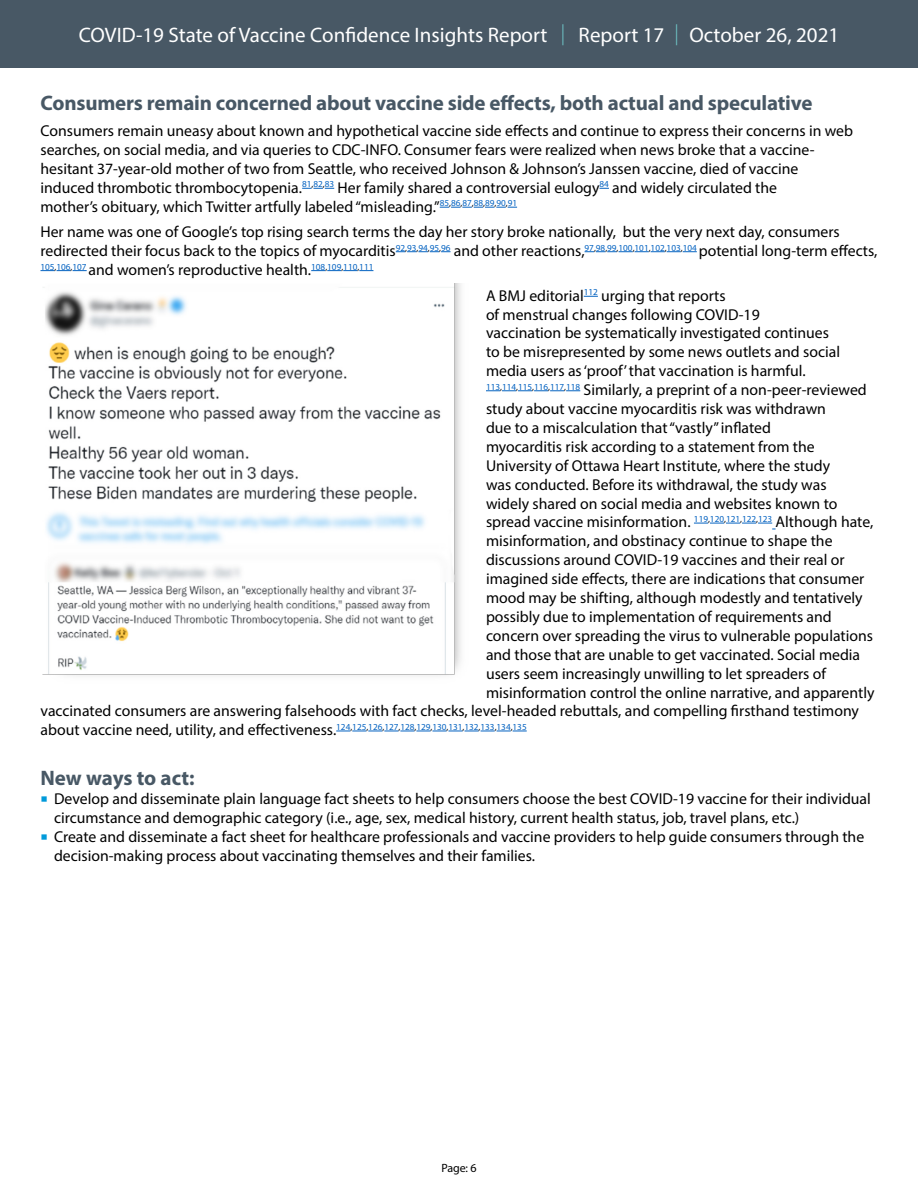
<style>
.page{position:relative;width:918px;height:1188px;background:#fff}
.page>*{position:absolute;margin:0;border:0;box-sizing:border-box;transform-origin:0 0}
.t1{font:700 21px "Myriad Pro";letter-spacing:-.01em;color:#485865}
.t2{font:21px "Myriad Pro";color:#fff}
.L{font:15.75px/18.9px "Myriad Pro";color:#000}
.t3{font:12px "Myriad Pro";color:#000}
.s1{font-weight:300;color:#70cacb}
</style>
<div class="page">
<div style="left:0;top:0;width:918px;height:68px;background:#485865"></div>
<svg style="left:302px;top:188px;width:32px;height:1px"></svg>
<svg style="left:440px;top:207px;width:77px;height:1px"></svg>
<svg style="left:396px;top:251px;width:55px;height:1px"></svg>
<svg style="left:585px;top:251px;width:112px;height:1px"></svg>
<svg style="left:40px;top:270px;width:47px;height:1px"></svg>
<svg style="left:311px;top:270px;width:62px;height:1px"></svg>
<svg style="left:584px;top:296px;width:14px;height:1px"></svg>
<svg style="left:486px;top:391px;width:94px;height:1px"></svg>
<svg style="left:694px;top:523px;width:82px;height:7px"></svg>
<svg style="left:336px;top:731px;width:191px;height:1px"></svg>
<img style="left:42px;top:284px;width:419px;height:392px">
<h1 class="t2" style="left:79px;top:22px;width:762px">COVID-19 State of Vaccine Confidence Insights Report <span class="s1">|</span> Report 17 <span class="s1">|</span> October 26, 2021</h1>
<h4 class="t1" style="left:40px;top:89px;width:774px">Consumers remain concerned about vaccine side effects, both actual and speculative</h4>
<p class="L" style="left:40px;top:121px;width:814px">Consumers remain uneasy about known and hypothetical vaccine side effects and continue to express their concerns in web searches, on social media, and via queries to CDC-INFO. Consumer fears were realized when news broke that a vaccine&shy;hesitant 37-year-old mother of two from Seattle, who received Johnson &amp; Johnson’s Janssen vaccine, died of vaccine induced thrombotic thrombocytopenia.<sup>81</sup><sup>,</sup><sup>82</sup><sup>,</sup><sup>83</sup> Her family shared a controversial eulogy<sup>84</sup> and widely circulated the<br>mother’s obituary, which Twitter artfully labeled “misleading.”<sup>85</sup><sup>,</sup><sup>86</sup><sup>,</sup><sup>87</sup><sup>,</sup><sup>88</sup><sup>,</sup><sup>89</sup><sup>,</sup><sup>90</sup><sup>,</sup><sup>91</sup></p>
<p class="L" style="left:40px;top:222px;width:839px">Her name was one of Google’s top rising search terms the day her story broke nationally, but the very next day, consumers redirected their focus back to the topics of myocarditis<sup>92</sup><sup>,</sup><sup>93</sup><sup>,</sup><sup>94</sup><sup>,</sup><sup>95</sup><sup>,</sup><sup>96</sup> and other reactions,<sup>97</sup><sup>,</sup><sup>98</sup><sup>,</sup><sup>99</sup><sup>,</sup><sup>100</sup><sup>,</sup><sup>101</sup><sup>,</sup><sup>102</sup><sup>,</sup><sup>103</sup><sup>,</sup><sup>104</sup> potential long-term effects,<br><sup>105</sup><sup>,</sup><sup>106</sup><sup>,</sup><sup>107</sup> and women’s reproductive health.<sup>108</sup><sup>,</sup><sup>109</sup><sup>,</sup><sup>110</sup><sup>,</sup><sup>111</sup></p>
<p class="L" style="left:486px;top:286px;width:241px">A BMJ editorial<sup>112</sup> urging that reports</p>
<p class="L" style="left:486px;top:305px;width:275px">of menstrual changes following COVID-19</p>
<p class="L" style="left:486px;top:323px;width:345px">vaccination be systematically investigated continues</p>
<p class="L" style="left:486px;top:342px;width:356px">to be misrepresented by some news outlets and social</p>
<p class="L" style="left:486px;top:361px;width:321px">media users as ‘proof’ that vaccination is harmful.</p>
<p class="L" style="left:486px;top:380px;width:382px"><sup>113</sup><sup>,</sup><sup>114</sup><sup>,</sup><sup>115</sup><sup>,</sup><sup>116</sup><sup>,</sup><sup>117</sup><sup>,</sup><sup>118</sup> Similarly, a preprint of a non-peer-reviewed</p>
<p class="L" style="left:486px;top:399px;width:342px">study about vaccine myocarditis risk was withdrawn</p>
<p class="L" style="left:486px;top:418px;width:287px">due to a miscalculation that “vastly” inflated</p>
<p class="L" style="left:486px;top:437px;width:330px">myocarditis risk according to a statement from the</p>
<p class="L" style="left:486px;top:456px;width:346px">University of Ottawa Heart Institute, where the study</p>
<p class="L" style="left:486px;top:475px;width:342px">was conducted. Before its withdrawal, the study was</p>
<p class="L" style="left:486px;top:494px;width:353px">widely shared on social media and websites known to</p>
<p class="L" style="left:486px;top:512px;width:389px">spread vaccine misinformation. <sup>119</sup><sup>,</sup><sup>120</sup><sup>,</sup><sup>121</sup><sup>,</sup><sup>122</sup><sup>,</sup><sup>123</sup> Although hate,</p>
<p class="L" style="left:486px;top:531px;width:348px">misinformation, and obstinacy continue to shape the</p>
<p class="L" style="left:486px;top:550px;width:360px">discussions around COVID-19 vaccines and their real or</p>
<p class="L" style="left:486px;top:569px;width:380px">imagined side effects, there are indications that consumer</p>
<p class="L" style="left:486px;top:588px;width:378px">mood may be shifting, although modestly and tentatively</p>
<p class="L" style="left:486px;top:607px;width:347px">possibly due to implementation of requirements and</p>
<p class="L" style="left:486px;top:626px;width:389px">concern over spreading the virus to vulnerable populations</p>
<p class="L" style="left:486px;top:645px;width:376px">and those that are unable to get vaccinated. Social media</p>
<p class="L" style="left:486px;top:664px;width:342px">users seem increasingly unwilling to let spreaders of</p>
<p class="L" style="left:486px;top:683px;width:390px">misinformation control the online narrative, and apparently</p>
<p class="L" style="left:40px;top:701px;width:820px">vaccinated consumers are answering falsehoods with fact checks, level-headed rebuttals, and compelling firsthand testimony</p>
<p class="L" style="left:40px;top:720px;width:488px">about vaccine need, utility, and effectiveness.<sup>124</sup><sup>,</sup><sup>125</sup><sup>,</sup><sup>126</sup><sup>,</sup><sup>127</sup><sup>,</sup><sup>128</sup><sup>,</sup><sup>129</sup><sup>,</sup><sup>130</sup><sup>,</sup><sup>131</sup><sup>,</sup><sup>132</sup><sup>,</sup><sup>133</sup><sup>,</sup><sup>134</sup><sup>,</sup><sup>135</sup></p>
<p class="t1" style="left:40px;top:764px;width:156px">New ways to act:</p>
<p class="L" style="left:54px;top:789px;width:818px">Develop and disseminate plain language fact sheets to help consumers choose the best COVID-19 vaccine for their individual circumstance and demographic category (i.e., age, sex, medical history, current health status, job, travel plans, etc.)</p>
<p class="L" style="left:54px;top:827px;width:812px">Create and disseminate a fact sheet for healthcare professionals and vaccine providers to help guide consumers through the decision-making process about vaccinating themselves and their families.</p>
<p class="t3" style="left:441px;top:1161px;width:37px">Page: 6</p>
</div>
